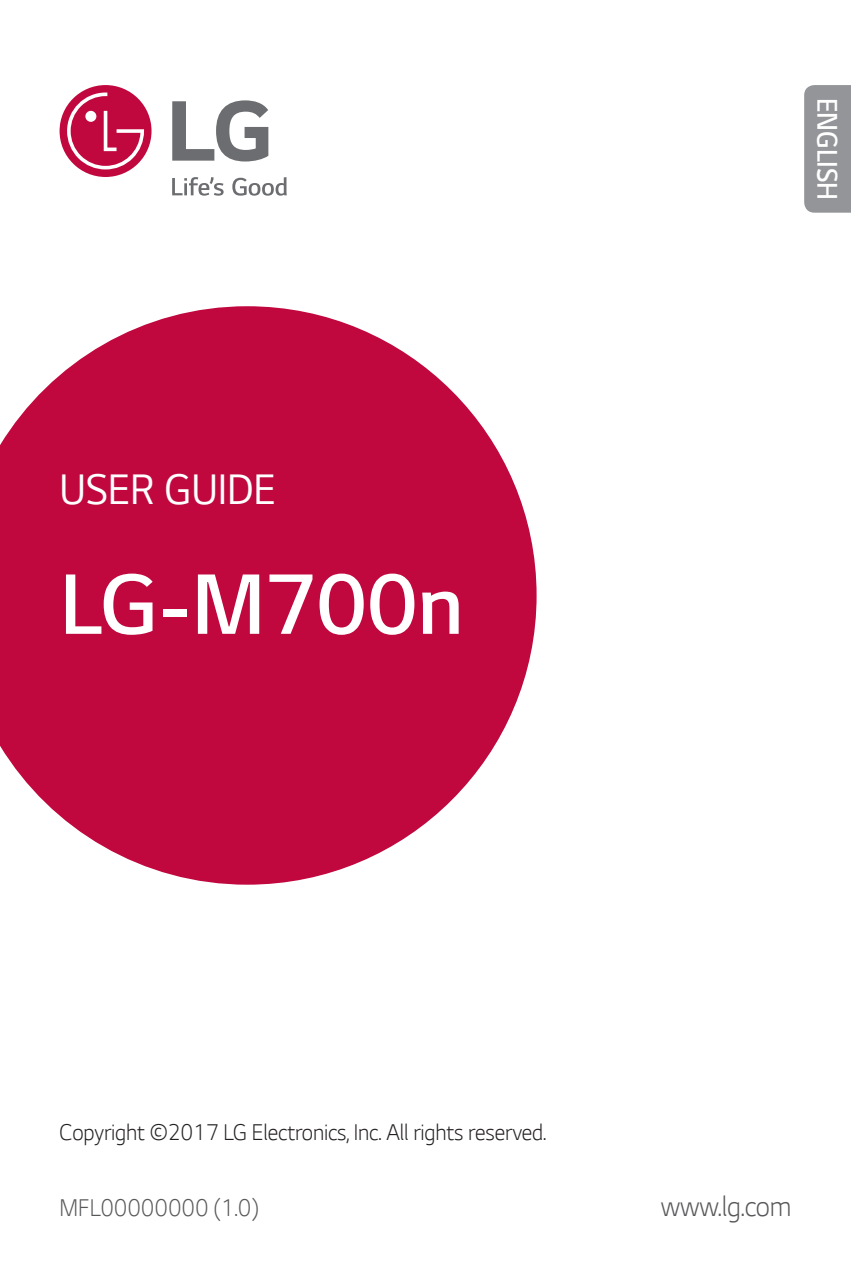
<style>
.page{position:relative;width:851px;height:1276px;background:#fff}
.page>*{position:absolute;margin:0;border:0;box-sizing:border-box;transform-origin:0 0}
.t1{font:300 90px "LG Smart";color:#fff}
.t2{font:45px "LG Smart";letter-spacing:-.005em;color:#fff;scale:.95 1}
.t3{font:300 30px "LG Smart";letter-spacing:-.005em;color:#57585a;scale:.95 1}
.t4{font:300 30px "LG Smart";letter-spacing:-.005em;color:#fff;scale:.9 1}
.t5{font:300 25.5px "LG Smart";letter-spacing:-.005em;color:#57585a;scale:.95 1}
.t6{font:300 24px "LG Smart";letter-spacing:-.005em;color:#231f20;scale:.95 1}
</style>
<div class="page">
<div style="left:804px;top:85px;width:46px;height:128px;background:#939598"></div>
<svg style="left:0;top:306px;width:536px;height:578px;fill:#c0073e"></svg>
<div style="left:60px;top:85px;width:91px;height:92px;background:#c0073e;border-radius:50%"></div>
<svg style="left:67px;top:93px;width:77px;height:76px"></svg>
<svg style="left:172px;top:177px;width:51px;height:19px"></svg>
<svg style="left:232px;top:177px;width:55px;height:19px"></svg>
<svg style="left:172px;top:100px;width:96px;height:61px"></svg>
<h2 class="t2" style="left:60px;top:472px;width:229px">USER GUIDE</h2>
<h1 class="t1" style="left:60px;top:569px;width:405px">LG-M700n</h1>
<p class="t4" style="left:838px;top:98px;width:115px;rotate:90deg">ENGLISH</p>
<p class="t6" style="left:60px;top:1122px;width:514px">Copyright ©2017 LG Electronics, Inc. All rights reserved.</p>
<p class="t5" style="left:60px;top:1198px;width:211px">MFL00000000 (1.0)</p>
<p class="t3" style="left:660px;top:1195px;width:139px">www.lg.com</p>
</div>
